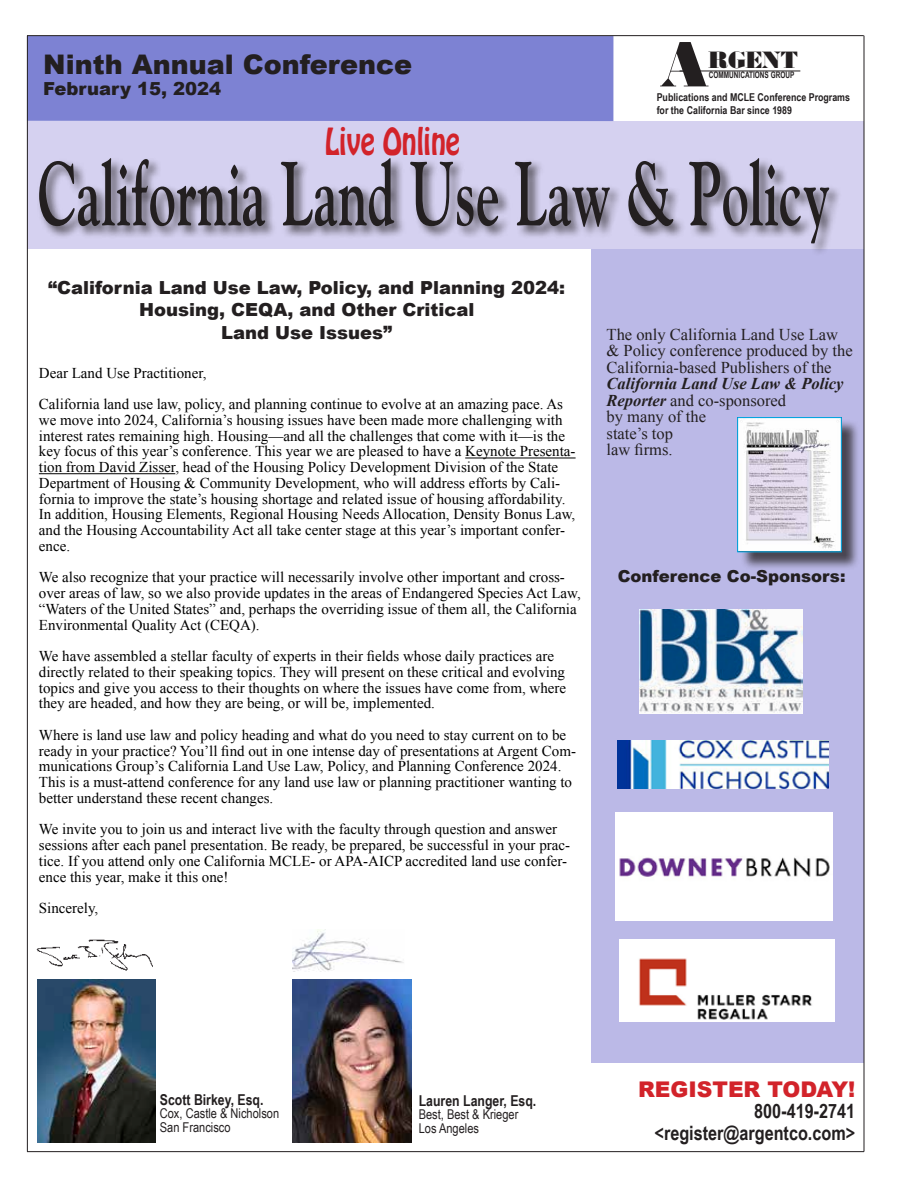
<style>
.page{position:relative;width:918px;height:1188px;background:#fff}
.page>*{position:absolute;margin:0;border:0;box-sizing:border-box;transform-origin:0 0}
.t1{font:700 90px "Goudy Std";color:#231f20;scale:.6 1}
.t2{font:33px "Hobo Std";color:#d2232a;scale:.82 1}
.t3{font:900 27px "Arial";color:#231f20}
.t4{font:800 23.25px "Bodoni";color:#231f20;scale:.96 1}
.t5{font:900 21.6px "Arial";color:#d2232a}
.t6{font:700 19.8px/21.6px "Arial Narrow";color:#231f20;text-align:right}
.t7{font:900 18px/22.5px "Arial";color:#231f20;text-align:center}
.t8{font:16.5px/16.5px "Times New Roman";color:#231f20}
.t9{font:900 16.5px "Arial";color:#231f20}
.t10{font:15px/15.8px "Times New Roman";color:#000}
.t11{font:700 15px "Arial Narrow";color:#231f20}
.t12{font:13.5px/13.5px "Arial Narrow";color:#231f20}
.t13{font:700 10.8px/12.9px "Arial Narrow";color:#231f20}
.t14{font:700 9px "Arial Narrow";color:#231f20;scale:.87 1}
.s1{font-size:62.25px}
.s2{font-weight:700;font-style:italic}
</style>
<div class="page">
<div style="left:591px;top:234px;width:272px;height:829px;background:#bbb9e7"></div>
<div style="left:27px;top:121px;width:837px;height:128px;background:#d5d1f0"></div>
<div style="left:27px;top:36px;width:586px;height:85px;background:#7d82d3"></div>
<div style="left:36px;top:157px;width:806px;height:100px;background:#231f20;opacity:.75"></div>
<hr style="left:27px;top:35px;width:837px;height:1px;background:#231f20">
<hr style="left:27px;top:1151px;width:837px;height:1px;background:#231f20">
<hr style="left:864px;top:36px;width:1px;height:1116px;background:#231f20">
<hr style="left:27px;top:36px;width:1px;height:1116px;background:#231f20">
<hr style="left:680px;top:71px;width:120px;height:1px;background:#231f20">
<div style="left:740px;top:420px;width:120px;height:151px;background:#231f20;opacity:.75"></div>
<img style="left:739px;top:419px;width:101px;height:131px">
<div style="left:737px;top:417px;width:105px;height:135px;border:1px solid #00aeef"></div>
<img style="left:38px;top:979px;width:117px;height:163px">
<img style="left:618px;top:741px;width:211px;height:48px">
<img style="left:36px;top:939px;width:117px;height:32px">
<img style="left:620px;top:940px;width:214px;height:81px">
<hr style="left:465px;top:458px;width:111px;height:1px;background:#000">
<hr style="left:39px;top:473px;width:136px;height:1px;background:#000">
<img style="left:293px;top:980px;width:119px;height:163px">
<img style="left:293px;top:930px;width:111px;height:41px">
<img style="left:639px;top:609px;width:164px;height:105px">
<img style="left:616px;top:812px;width:216px;height:108px">
<h3 class="t3" style="left:43px;top:45px;width:371px">Ninth Annual Conference</h3>
<p class="t7" style="left:43px;top:77px;width:179px">February 15, 2024</p>
<h2 class="t2" style="left:325px;top:119px;width:167px">Live Online</h2>
<h3 class="t4" style="left:659px;top:45px;width:146px"><span class="s1">A</span>RGENT</h3>
<p class="t14" style="left:709px;top:68px;width:100px">COMMUNICATIONS GROUP</p>
<p class="t13" style="left:657px;top:90px;width:195px">Publications and MCLE Conference Programs for the California Bar since 1989</p>
<h1 class="t1" style="left:38px;top:140px;width:1321px">California Land Use Law &amp; Policy</h1>
<p class="t7" style="left:48px;top:275px;width:518px">“California Land Use Law, Policy, and Planning 2024:<br>Housing, CEQA, and Other Critical<br>Land Use Issues”</p>
<p class="t10" style="left:39px;top:357px;width:526px;line-height:31.5px">Dear Land Use Practitioner,<br>California land use law, policy, and planning continue to evolve at an amazing pace. As</p>
<p class="t10" style="left:39px;top:412px;width:538px">we move into 2024, California’s housing issues have been made more challenging with interest rates remaining high. Housing—and all the challenges that come with it—is the key focus of this year’s conference. This year we are pleased to have a Keynote Presenta&shy;tion from David Zisser, head of the Housing Policy Development Division of the State Department of Housing &amp; Community Development, who will address efforts by Cali&shy;fornia to improve the state’s housing shortage and related issue of housing affordability.<br>In addition, Housing Elements, Regional Housing Needs Allocation, Density Bonus Law, and the Housing Accountability Act all take center stage at this year’s important confer&shy;ence.</p>
<p class="t10" style="left:39px;top:569px;width:544px">We also recognize that your practice will necessarily involve other important and cross&shy;over areas of law, so we also provide updates in the areas of Endangered Species Act Law, “Waters of the United States” and, perhaps the overriding issue of them all, the California Environmental Quality Act (CEQA).</p>
<p class="t10" style="left:39px;top:648px;width:529px">We have assembled a stellar faculty of experts in their fields whose daily practices are directly related to their speaking topics. They will present on these critical and evolving topics and give you access to their thoughts on where the issues have come from, where they are headed, and how they are being, or will be, implemented.</p>
<p class="t10" style="left:39px;top:727px;width:539px">Where is land use law and policy heading and what do you need to stay current on to be ready in your practice? You’ll find out in one intense day of presentations at Argent Com&shy;munications Group’s California Land Use Law, Policy, and Planning Conference 2024.<br>This is a must-attend conference for any land use law or planning practitioner wanting to better understand these recent changes.</p>
<p class="t10" style="left:39px;top:821px;width:533px">We invite you to join us and interact live with the faculty through question and answer sessions after each panel presentation. Be ready, be prepared, be successful in your prac&shy;tice. If you attend only one California MCLE- or APA-AICP accredited land use confer&shy;ence this year, make it this one!</p>
<p class="t10" style="left:39px;top:900px;width:61px">Sincerely,</p>
<p class="t8" style="left:607px;top:326px;width:248px">The only California Land Use Law &amp; Policy conference produced by the<br>California-based Publishers of the</p>
<p class="t8" style="left:607px;top:375px;width:238px"><span class="s2">California Land Use Law &amp; Policy<br>Reporter</span> and co-sponsored<br>by many of the<br>state’s top<br>law firms.</p>
<p class="t9" style="left:618px;top:564px;width:229px">Conference Co-Sponsors:</p>
<p class="t11" style="left:160px;top:1088px;width:105px">Scott Birkey, Esq.</p>
<p class="t12" style="left:160px;top:1106px;width:121px">Cox, Castle &amp; Nicholson<br>San Francisco</p>
<p class="t11" style="left:419px;top:1089px;width:119px">Lauren Langer, Esq.</p>
<p class="t12" style="left:419px;top:1107px;width:101px">Best, Best &amp; Krieger<br>Los Angeles</p>
<h3 class="t5" style="left:638px;top:1073px;width:219px">REGISTER TODAY!</h3>
<h3 class="t6" style="left:655px;top:1099px;width:202px">800-419-2741 &lt;register@argentco.com&gt;</h3>
</div>
